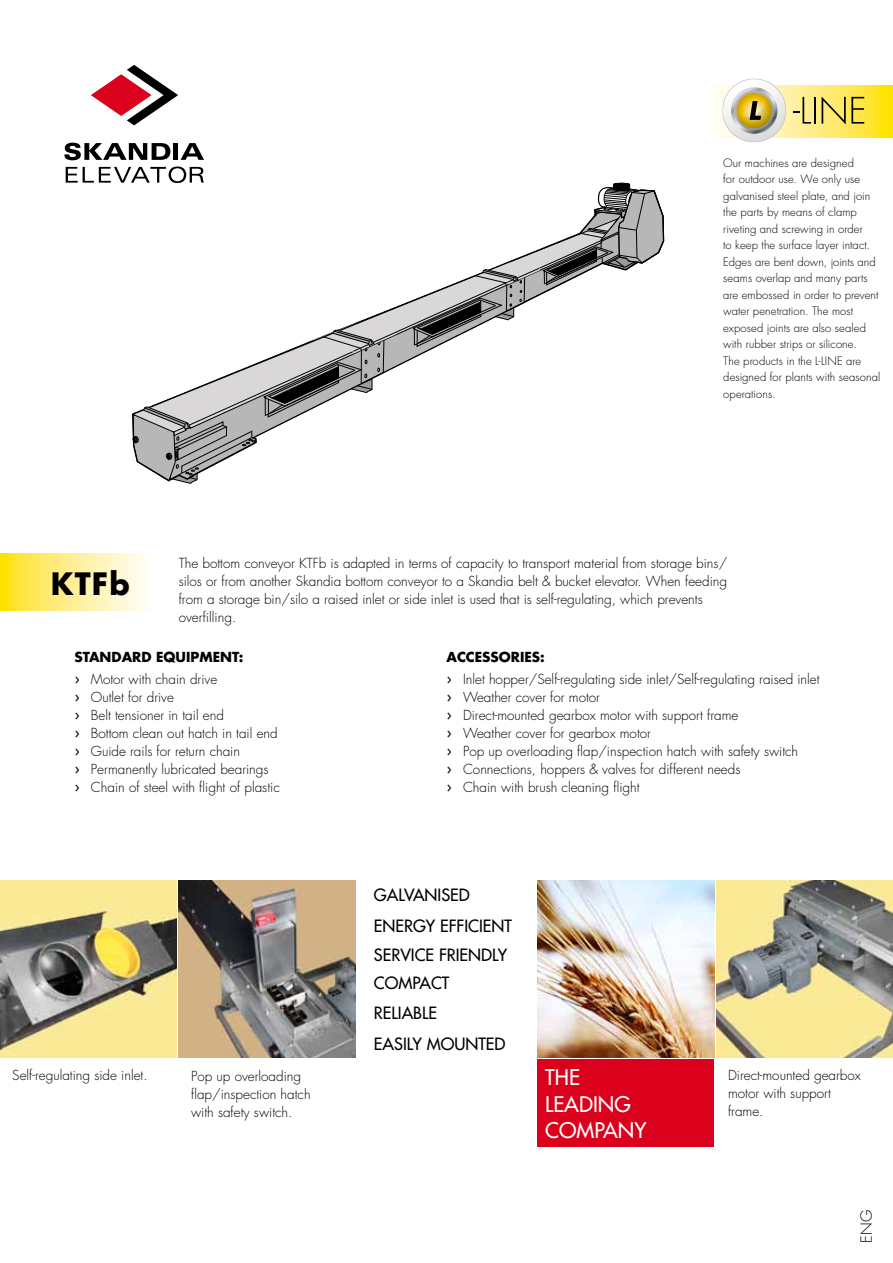
<style>
.page{position:relative;width:893px;height:1263px;background:#fff}
.page>*{position:absolute;margin:0;border:0;box-sizing:border-box;transform-origin:0 0}
.t1{font:700 30px "Futura Std";color:#000}
.t2{font:500 21px/26.5px "Futura Std";color:#fff}
.t3{font:500 16.5px/31px "Futura Std";color:#000}
.t4{font:300 15px "Futura Std";color:#000}
.t5{font:300 13.5px/18px "Futura Std";color:#000}
.t6{font:300 11.25px/16.5px "Futura Std";letter-spacing:.005em;color:#000}
.s1{font-weight:700}
.s2{font-weight:400;font-size:16.5px}
</style>
<div class="page">
<svg style="left:716px;top:85px;width:177px;height:52px;background:#fee962"></svg>
<svg style="left:0;top:553px;width:147px;height:57px;background:#ffef8e"></svg>
<svg style="left:64px;top:143px;width:106px;height:17px"></svg>
<hr style="left:174px;top:143px;width:4px;height:17px;background:#000">
<svg style="left:181px;top:143px;width:23px;height:17px"></svg>
<svg style="left:91px;top:65px;width:87px;height:60px"></svg>
<svg style="left:722px;top:79px;width:64px;height:63px"></svg>
<svg style="left:793px;top:97px;width:18px;height:27px"></svg>
<hr style="left:814px;top:97px;width:2px;height:27px;background:#000">
<svg style="left:822px;top:96px;width:42px;height:28px"></svg>
<svg style="left:66px;top:166px;width:598px;height:318px"></svg>
<div style="left:537px;top:1059px;width:177px;height:88px;background:#db001b"></div>
<img style="left:0;top:880px;width:176px;height:177px">
<img style="left:537px;top:880px;width:177px;height:177px">
<img style="left:179px;top:880px;width:177px;height:177px">
<img style="left:717px;top:880px;width:176px;height:177px">
<p class="t6" style="left:723px;top:155px;width:158px">Our machines are designed<br>for outdoor use. We only use galvanised steel plate, and join the parts by means of clamp riveting and screwing in order<br>to keep the surface layer intact.<br>Edges are bent down, joints and seams overlap and many parts are embossed in order to prevent water penetration. The most exposed joints are also sealed with rubber strips or silicone.<br>The products in the L-LINE are designed for plants with seasonal operations.</p>
<p class="t5" style="left:179px;top:554px;width:550px">The bottom conveyor KTFb is adapted in terms of capacity to transport material from storage bins/ silos or from another Skandia bottom conveyor to a Skandia belt &amp; bucket elevator. When feeding from a storage bin/silo a raised inlet or side inlet is used that is self-regulating, which prevents overfilling.</p>
<p class="t5" style="left:74px;top:646px;width:170px;line-height:22.2px"><span class="s1">STANDARD EQUIPMENT: </span><span class="s2">›</span> Motor with chain drive</p>
<p class="t5" style="left:74px;top:688px;width:207px"><span class="s2">›</span> Outlet for drive<br><span class="s2">›</span> Belt tensioner in tail end<br><span class="s2">›</span> Bottom clean out hatch in tail end <span class="s2">›</span> Guide rails for return chain<br><span class="s2">›</span> Permanently lubricated bearings<br><span class="s2">›</span> Chain of steel with flight of plastic</p>
<h1 class="t1" style="left:51px;top:563px;width:81px">KTFb</h1>
<p class="t5" style="left:446px;top:646px;width:375px;line-height:22.2px"><span class="s1">ACCESSORIES:<br></span><span class="s2">›</span> Inlet hopper/Self-regulating side inlet/Self-regulating raised inlet</p>
<p class="t5" style="left:446px;top:688px;width:353px"><span class="s2">›</span> Weather cover for motor<br><span class="s2">›</span> Direct-mounted gearbox motor with support frame<br><span class="s2">›</span> Weather cover for gearbox motor<br><span class="s2">›</span> Pop up overloading flap/inspection hatch with safety switch <span class="s2">›</span> Connections, hoppers &amp; valves for different needs<br><span class="s2">›</span> Chain with brush cleaning flight</p>
<p class="t5" style="left:12px;top:1067px;width:137px">Self-regulating side inlet.</p>
<p class="t3" style="left:374px;top:879px;width:140px">GALVANISED<br>ENERGY EFFICIENT</p>
<p class="t3" style="left:374px;top:941px;width:135px;line-height:28px">SERVICE FRIENDLY<br>COMPACT</p>
<p class="t3" style="left:374px;top:997px;width:133px">RELIABLE<br>EASILY MOUNTED</p>
<h2 class="t2" style="left:545px;top:1064px;width:103px">THE<br>LEADING<br>COMPANY</h2>
<p class="t5" style="left:191px;top:1067px;width:121px">Pop up overloading flap/inspection hatch with safety switch.</p>
<p class="t5" style="left:728px;top:1067px;width:134px">Direct-mounted gearbox motor with support frame.</p>
<p class="t4" style="left:857px;top:1242px;width:34px;rotate:-90deg">ENG</p>
</div>
